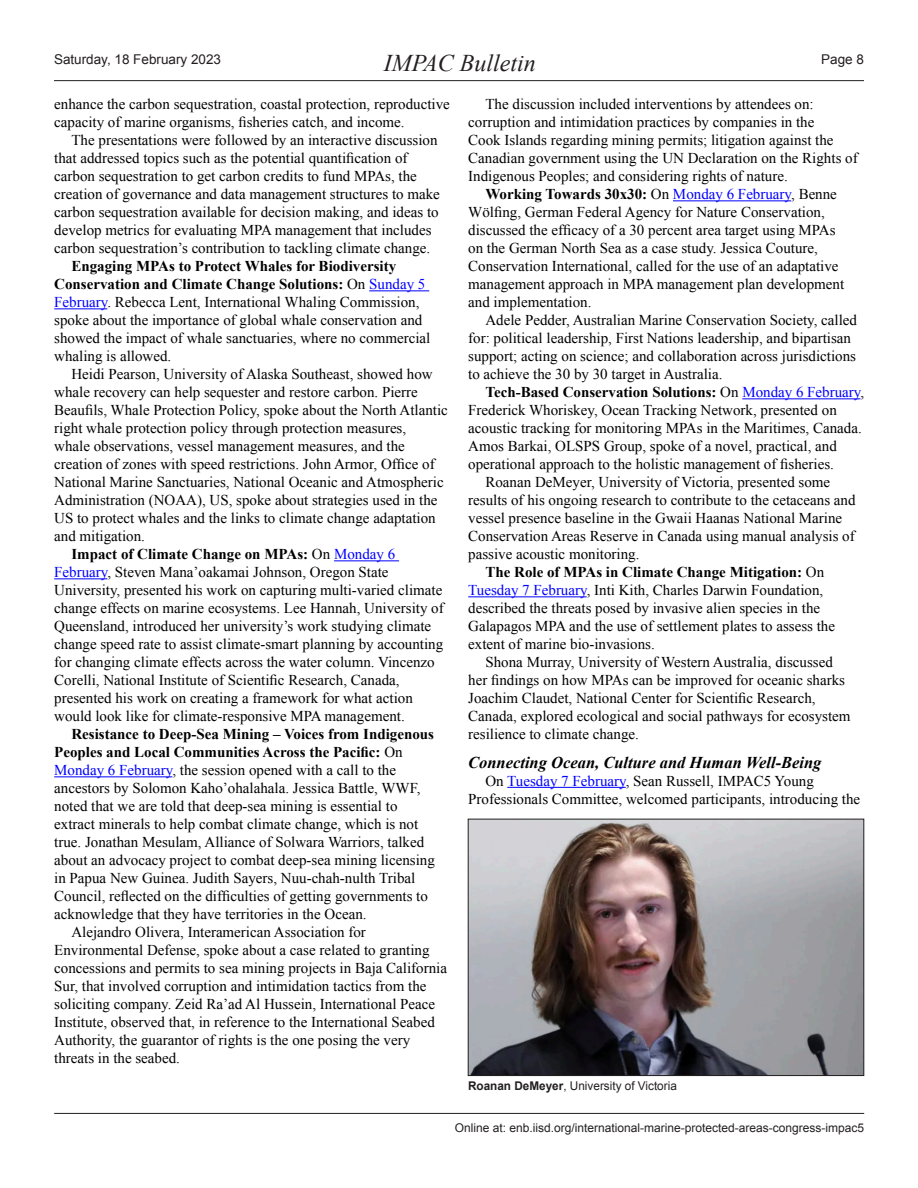
<style>
.page{position:relative;width:918px;height:1188px;background:#fff}
.page>*{position:absolute;margin:0;border:0;box-sizing:border-box;transform-origin:0 0}
.t1{font:italic 24px "Times New Roman";color:#231f20}
.ENB_-_Headline_3{font:italic 700 16.5px "Times New Roman";color:#000}
.ENB_-_Body{font:15px/18px "Times New Roman";color:#000}
.t2{font:13.5px "Arial";color:#231f20}
.t3{font:12px "Arial";color:#231f20}
.s1{font-weight:700}
.s2{color:#00f}
</style>
<div class="page">
<hr style="left:54px;top:80px;width:810px;height:1px;background:#231f20">
<hr style="left:54px;top:1113px;width:810px;height:1px;background:#231f20">
<hr style="left:369px;top:290px;width:60px;height:1px;background:#00f">
<hr style="left:54px;top:308px;width:53px;height:1px;background:#00f">
<hr style="left:334px;top:560px;width:65px;height:1px;background:#00f">
<hr style="left:54px;top:578px;width:53px;height:1px;background:#00f">
<hr style="left:54px;top:776px;width:118px;height:1px;background:#00f">
<hr style="left:673px;top:200px;width:118px;height:1px;background:#00f">
<hr style="left:742px;top:398px;width:118px;height:1px;background:#00f">
<hr style="left:468px;top:596px;width:119px;height:1px;background:#00f">
<hr style="left:507px;top:787px;width:119px;height:1px;background:#00f">
<img style="left:470px;top:821px;width:392px;height:253px">
<div style="left:468px;top:819px;width:396px;height:257px;border:1px solid #231f20"></div>
<p class="t2" style="left:54px;top:50px;width:169px">Saturday, 18 February 2023</p>
<p class="t2" style="left:821px;top:50px;width:44px">Page 8</p>
<h1 class="t1" style="left:384px;top:46px;width:154px">IMPAC Bulletin</h1>
<p class="ENB_-_Body" style="left:54px;top:95px;width:397px">enhance the carbon sequestration, coastal protection, reproductive capacity of marine organisms, fisheries catch, and income.</p>
<p class="ENB_-_Body" style="left:54px;top:131px;width:387px;text-indent:17px">The presentations were followed by an interactive discussion that addressed topics such as the potential quantification of carbon sequestration to get carbon credits to fund MPAs, the creation of governance and data management structures to make carbon sequestration available for decision making, and ideas to develop metrics for evaluating MPA management that includes carbon sequestration’s contribution to tackling climate change.</p>
<p class="ENB_-_Body" style="left:54px;top:257px;width:378px;text-indent:17px"><span class="s1">Engaging MPAs to Protect Whales for Biodiversity Conservation and Climate Change Solutions:</span> On <span class="s2">Sunday 5<br>February</span>. Rebecca Lent, International Whaling Commission, spoke about the importance of global whale conservation and showed the impact of whale sanctuaries, where no commercial whaling is allowed.</p>
<p class="ENB_-_Body" style="left:54px;top:365px;width:395px;text-indent:17px">Heidi Pearson, University of Alaska Southeast, showed how whale recovery can help sequester and restore carbon. Pierre Beaufils, Whale Protection Policy, spoke about the North Atlantic right whale protection policy through protection measures,<br>whale observations, vessel management measures, and the creation of zones with speed restrictions. John Armor, Office of National Marine Sanctuaries, National Oceanic and Atmospheric Administration (NOAA), US, spoke about strategies used in the US to protect whales and the links to climate change adaptation and mitigation.</p>
<p class="ENB_-_Body" style="left:54px;top:545px;width:391px;text-indent:17px"><span class="s1">Impact of Climate Change on MPAs:</span> On <span class="s2">Monday 6<br>February</span>, Steven Mana’oakamai Johnson, Oregon State University, presented his work on capturing multi-varied climate change effects on marine ecosystems. Lee Hannah, University of Queensland, introduced her university’s work studying climate change speed rate to assist climate-smart planning by accounting for changing climate effects across the water column. Vincenzo Corelli, National Institute of Scientific Research, Canada, presented his work on creating a framework for what action would look like for climate-responsive MPA management.</p>
<p class="ENB_-_Body" style="left:54px;top:725px;width:382px;text-indent:17px"><span class="s1">Resistance to Deep-Sea Mining – Voices from Indigenous Peoples and Local Communities Across the Pacific:</span> On <span class="s2">Monday 6 February</span>, the session opened with a call to the ancestors by Solomon Kaho’ohalahala. Jessica Battle, WWF, noted that we are told that deep-sea mining is essential to extract minerals to help combat climate change, which is not true. Jonathan Mesulam, Alliance of Solwara Warriors, talked about an advocacy project to combat deep-sea mining licensing in Papua New Guinea. Judith Sayers, Nuu-chah-nulth Tribal Council, reflected on the difficulties of getting governments to acknowledge that they have territories in the Ocean.</p>
<p class="ENB_-_Body" style="left:54px;top:923px;width:394px;text-indent:17px">Alejandro Olivera, Interamerican Association for Environmental Defense, spoke about a case related to granting concessions and permits to sea mining projects in Baja California Sur, that involved corruption and intimidation tactics from the soliciting company. Zeid Ra’ad Al Hussein, International Peace Institute, observed that, in reference to the International Seabed Authority, the guarantor of rights is the one posing the very threats in the seabed.</p>
<p class="ENB_-_Body" style="left:468px;top:95px;width:391px;text-indent:17px">The discussion included interventions by attendees on: corruption and intimidation practices by companies in the<br>Cook Islands regarding mining permits; litigation against the Canadian government using the UN Declaration on the Rights of Indigenous Peoples; and considering rights of nature.</p>
<p class="ENB_-_Body" style="left:468px;top:185px;width:378px;text-indent:17px"><span class="s1">Working Towards 30x30:</span> On <span class="s2">Monday 6 February</span>, Benne Wölfing, German Federal Agency for Nature Conservation, discussed the efficacy of a 30 percent area target using MPAs on the German North Sea as a case study. Jessica Couture, Conservation International, called for the use of an adaptative management approach in MPA management plan development and implementation.</p>
<p class="ENB_-_Body" style="left:468px;top:311px;width:390px;text-indent:17px">Adele Pedder, Australian Marine Conservation Society, called for: political leadership, First Nations leadership, and bipartisan support; acting on science; and collaboration across jurisdictions to achieve the 30 by 30 target in Australia.</p>
<p class="ENB_-_Body" style="left:468px;top:383px;width:398px;text-indent:17px"><span class="s1">Tech-Based Conservation Solutions:</span> On <span class="s2">Monday 6 February</span>, Frederick Whoriskey, Ocean Tracking Network, presented on acoustic tracking for monitoring MPAs in the Maritimes, Canada.<br>Amos Barkai, OLSPS Group, spoke of a novel, practical, and operational approach to the holistic management of fisheries.</p>
<p class="ENB_-_Body" style="left:468px;top:473px;width:389px;text-indent:17px">Roanan DeMeyer, University of Victoria, presented some results of his ongoing research to contribute to the cetaceans and vessel presence baseline in the Gwaii Haanas National Marine Conservation Areas Reserve in Canada using manual analysis of passive acoustic monitoring.</p>
<p class="ENB_-_Body" style="left:468px;top:563px;width:368px;text-indent:17px"><span class="s1">The Role of MPAs in Climate Change Mitigation:</span> On <span class="s2">Tuesday 7 February</span>, Inti Kith, Charles Darwin Foundation, described the threats posed by invasive alien species in the Galapagos MPA and the use of settlement plates to assess the extent of marine bio-invasions.</p>
<p class="ENB_-_Body" style="left:468px;top:653px;width:384px;text-indent:17px">Shona Murray, University of Western Australia, discussed her findings on how MPAs can be improved for oceanic sharks Joachim Claudet, National Center for Scientific Research, Canada, explored ecological and social pathways for ecosystem resilience to climate change.</p>
<p class="ENB_-_Headline_3" style="left:468px;top:751px;width:355px">Connecting Ocean, Culture and Human Well-Being</p>
<p class="ENB_-_Body" style="left:468px;top:771px;width:394px;text-indent:17px">On <span class="s2">Tuesday 7 February</span>, Sean Russell, IMPAC5 Young<br>Professionals Committee, welcomed participants, introducing the</p>
<p class="t3" style="left:468px;top:1078px;width:210px"><span class="s1">Roanan DeMeyer</span>, University of Victoria</p>
<p class="t3" style="left:455px;top:1120px;width:411px">Online at: enb.iisd.org/international-marine-protected-areas-congress-impac5</p>
</div>
